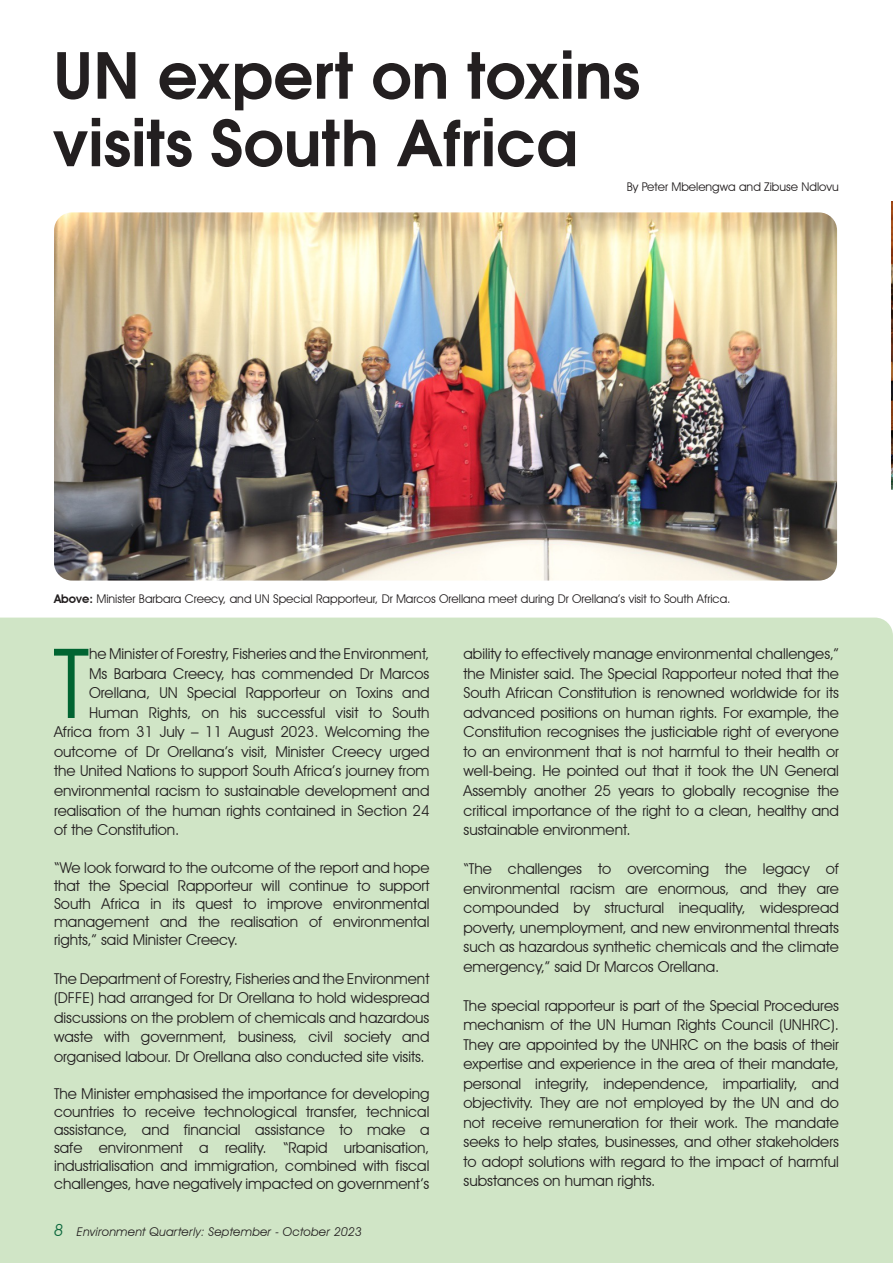
<style>
.page{position:relative;width:893px;height:1263px;background:#fff}
.page>*{position:absolute;margin:0;border:0;box-sizing:border-box;transform-origin:0 0}
.t1{font:97.35px "Avant Garde IT Cby BT";color:#006431}
.t2{font:700 63px/67.5px "Te X Gyre Adventor";color:#231f20}
.t3{font:15px/19.5px "Avant Garde IT Cby BT";color:#231f20;text-align:justify}
.Default{font:12px "Avant Garde IT Cby BT";color:#231f20}
.t4{font:italic 12px "Avant Garde IT Cby BT";letter-spacing:.02em;color:#231f20}
.s1{font-weight:600}
.s2{font-size:16.5px;color:#0d693e}
</style>
<div class="page">
<div style="left:0;top:617px;width:893px;height:646px;background:#d0e5c6"></div>
<img style="left:54px;top:212px;width:783px;height:368px">
<img style="left:892px;top:201px;width:1px;height:288px">
<p class="t2" style="left:53px;top:36px;width:589px">UN expert on toxins visits South Africa</p>
<p class="Default" style="left:627px;top:179px;width:214px">By Peter Mbelengwa and Zibuse Ndlovu</p>
<p class="Default" style="left:54px;top:591px;width:678px"><span class="s1">Above:</span> Minister Barbara Creecy, and UN Special Rapporteur, Dr Marcos Orellana meet during Dr Orellana’s visit to South Africa.</p>
<p class="t1" style="left:53px;top:624px;width:37px">T</p>
<p class="t3" style="left:89px;top:644px;width:342px">he Minister of Forestry, Fisheries and the Environment,</p>
<p class="t3" style="left:89px;top:664px;width:342px">Ms Barbara Creecy, has commended Dr Marcos</p>
<p class="t3" style="left:89px;top:683px;width:342px">Orellana, UN Special Rapporteur on Toxins and</p>
<p class="t3" style="left:89px;top:703px;width:342px">Human Rights, on his successful visit to South</p>
<p class="t3" style="left:54px;top:722px;width:377px">Africa from 31 July – 11 August 2023. Welcoming the</p>
<p class="t3" style="left:54px;top:742px;width:377px">outcome of Dr Orellana’s visit, Minister Creecy urged</p>
<p class="t3" style="left:54px;top:761px;width:377px">the United Nations to support South Africa’s journey from</p>
<p class="t3" style="left:54px;top:781px;width:377px">environmental racism to sustainable development and</p>
<p class="t3" style="left:54px;top:800px;width:377px">realisation of the human rights contained in Section 24</p>
<p class="t3" style="left:54px;top:820px;width:127px">of the Constitution.</p>
<p class="t3" style="left:54px;top:858px;width:377px;line-height:18px">“We look forward to the outcome of the report and hope that the Special Rapporteur will continue to support South Africa in its quest to improve environmental management and the realisation of environmental rights,” said Minister Creecy.</p>
<p class="t3" style="left:54px;top:968px;width:377px">The Department of Forestry, Fisheries and the Environment (DFFE) had arranged for Dr Orellana to hold widespread discussions on the problem of chemicals and hazardous waste with government, business, civil society and organised labour. Dr Orellana also conducted site visits.</p>
<p class="t3" style="left:54px;top:1084px;width:377px;line-height:18px">The Minister emphasised the importance for developing countries to receive technological transfer, technical assistance, and financial assistance to make a safe environment a reality. “Rapid urbanisation, industrialisation and immigration, combined with fiscal challenges, have negatively impacted on government’s</p>
<p class="t4" style="left:54px;top:1224px;width:309px"><span class="s2">8</span> Environment Quarterly: September - October 2023</p>
<p class="t3" style="left:463px;top:644px;width:377px">ability to effectively manage environmental challenges,” the Minister said. The Special Rapporteur noted that the South African Constitution is renowned worldwide for its advanced positions on human rights. For example, the Constitution recognises the justiciable right of everyone to an environment that is not harmful to their health or well-being. He pointed out that it took the UN General Assembly another 25 years to globally recognise the critical importance of the right to a clean, healthy and sustainable environment.</p>
<p class="t3" style="left:463px;top:859px;width:377px">“The challenges to overcoming the legacy of environmental racism are enormous, and they are compounded by structural inequality, widespread poverty, unemployment, and new environmental threats such as hazardous synthetic chemicals and the climate emergency,” said Dr Marcos Orellana.</p>
<p class="t3" style="left:463px;top:995px;width:377px">The special rapporteur is part of the Special Procedures mechanism of the UN Human Rights Council (UNHRC).<br>They are appointed by the UNHRC on the basis of their expertise and experience in the area of their mandate, personal integrity, independence, impartiality, and objectivity. They are not employed by the UN and do not receive remuneration for their work. The mandate seeks to help states, businesses, and other stakeholders to adopt solutions with regard to the impact of harmful substances on human rights.</p>
</div>
